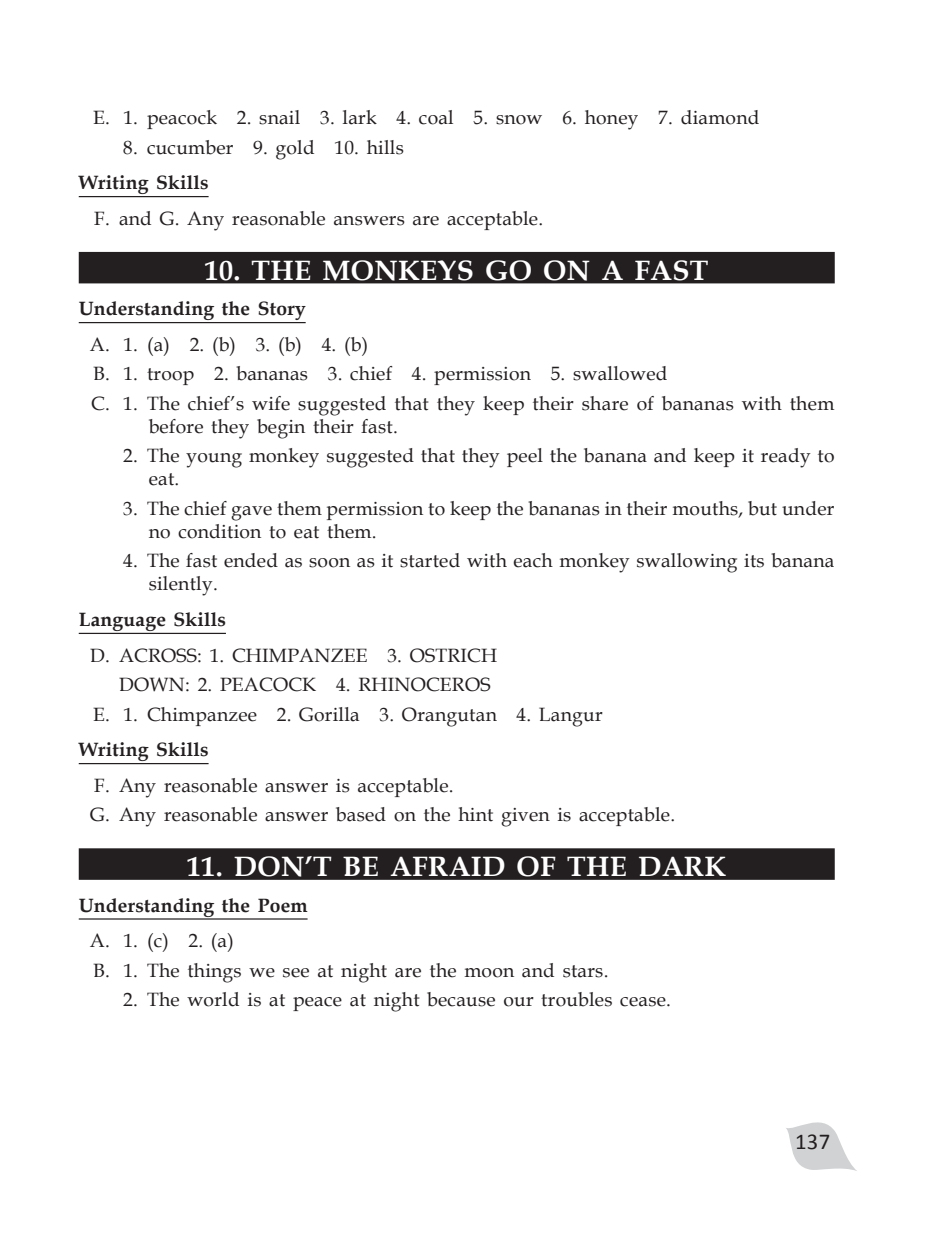
<style>
.page{position:relative;width:945px;height:1260px;background:#fff}
.page>*{position:absolute;margin:0;border:0;box-sizing:border-box;transform-origin:0 0}
.Answer_head{font:700 28px "Book Antiqua";letter-spacing:.01em;color:#fff}
.t1{font:22.75px "Calibri";color:#231f20}
.Ans_2{font:19.25px/23.1px "Book Antiqua";letter-spacing:.01em;color:#231f20}
.Ans_3{font:19.25px "Book Antiqua";letter-spacing:.01em;color:#231f20}
.Ans_1{font:700 19.25px "Book Antiqua";letter-spacing:.01em;color:#231f20}
</style>
<div class="page">
<svg style="left:786px;top:1122px;width:71px;height:49px"></svg>
<hr style="left:79px;top:196px;width:130px;height:1px;background:#231f20">
<div style="left:79px;top:252px;width:756px;height:31px;background:#231f20"></div>
<hr style="left:79px;top:322px;width:227px;height:1px;background:#231f20">
<hr style="left:79px;top:633px;width:147px;height:1px;background:#231f20">
<hr style="left:79px;top:763px;width:130px;height:1px;background:#231f20">
<div style="left:79px;top:848px;width:756px;height:32px;background:#231f20"></div>
<hr style="left:79px;top:918px;width:229px;height:2px;background:#231f20">
<p class="Ans_2" style="left:93px;top:106px;width:668px">E. 1. peacock 2. snail 3. lark 4. coal 5. snow 6. honey 7. diamond</p>
<p class="Ans_2" style="left:123px;top:135px;width:282px">8. cucumber 9. gold 10. hills</p>
<p class="Ans_1" style="left:79px;top:170px;width:132px">Writing Skills</p>
<p class="Ans_3" style="left:94px;top:205px;width:450px">F. and G. Any reasonable answers are acceptable.</p>
<p class="Answer_head" style="left:205px;top:251px;width:505px">10. THE MONKEYS GO ON A FAST</p>
<p class="Ans_1" style="left:79px;top:296px;width:229px">Understanding the Story</p>
<p class="Ans_2" style="left:90px;top:333px;width:280px">A. 1. (a) 2. (b) 3. (b) 4. (b)</p>
<p class="Ans_2" style="left:93px;top:362px;width:576px">B. 1. troop 2. bananas 3. chief 4. permission 5. swallowed</p>
<p class="Ans_2" style="left:149px;top:391px;width:687px;text-indent:-57px">C. 1. The chief’s wife suggested that they keep their share of bananas with them before they begin their fast.</p>
<p class="Ans_2" style="left:149px;top:444px;width:687px;text-indent:-25px">2. The young monkey suggested that they peel the banana and keep it ready to eat.</p>
<p class="Ans_2" style="left:149px;top:496px;width:687px;text-indent:-25px">3. The chief gave them permission to keep the bananas in their mouths, but under no condition to eat them.</p>
<p class="Ans_2" style="left:149px;top:549px;width:687px;text-indent:-25px">4. The fast ended as soon as it started with each monkey swallowing its banana silently.</p>
<p class="Ans_1" style="left:79px;top:606px;width:149px">Language Skills</p>
<p class="Ans_3" style="left:90px;top:642px;width:409px">D. ACROSS: 1. CHIMPANZEE 3. OSTRICH</p>
<p class="Ans_3" style="left:119px;top:671px;width:373px">DOWN: 2. PEACOCK 4. RHINOCEROS</p>
<p class="Ans_2" style="left:93px;top:702px;width:511px">E. 1. Chimpanzee 2. Gorilla 3. Orangutan 4. Langur</p>
<p class="Ans_1" style="left:79px;top:737px;width:132px">Writing Skills</p>
<p class="Ans_3" style="left:94px;top:772px;width:361px">F. Any reasonable answer is acceptable.</p>
<p class="Ans_3" style="left:90px;top:802px;width:586px">G. Any reasonable answer based on the hint given is acceptable.</p>
<p class="Answer_head" style="left:187px;top:847px;width:541px">11. DON’T BE AFRAID OF THE DARK</p>
<p class="Ans_1" style="left:79px;top:892px;width:230px">Understanding the Poem</p>
<p class="Ans_2" style="left:90px;top:929px;width:145px">A. 1. (c) 2. (a)</p>
<p class="Ans_2" style="left:93px;top:958px;width:517px">B. 1. The things we see at night are the moon and stars.</p>
<p class="Ans_2" style="left:123px;top:988px;width:549px">2. The world is at peace at night because our troubles cease.</p>
<p class="t1" style="left:795px;top:1127px;width:37px">137</p>
</div>
